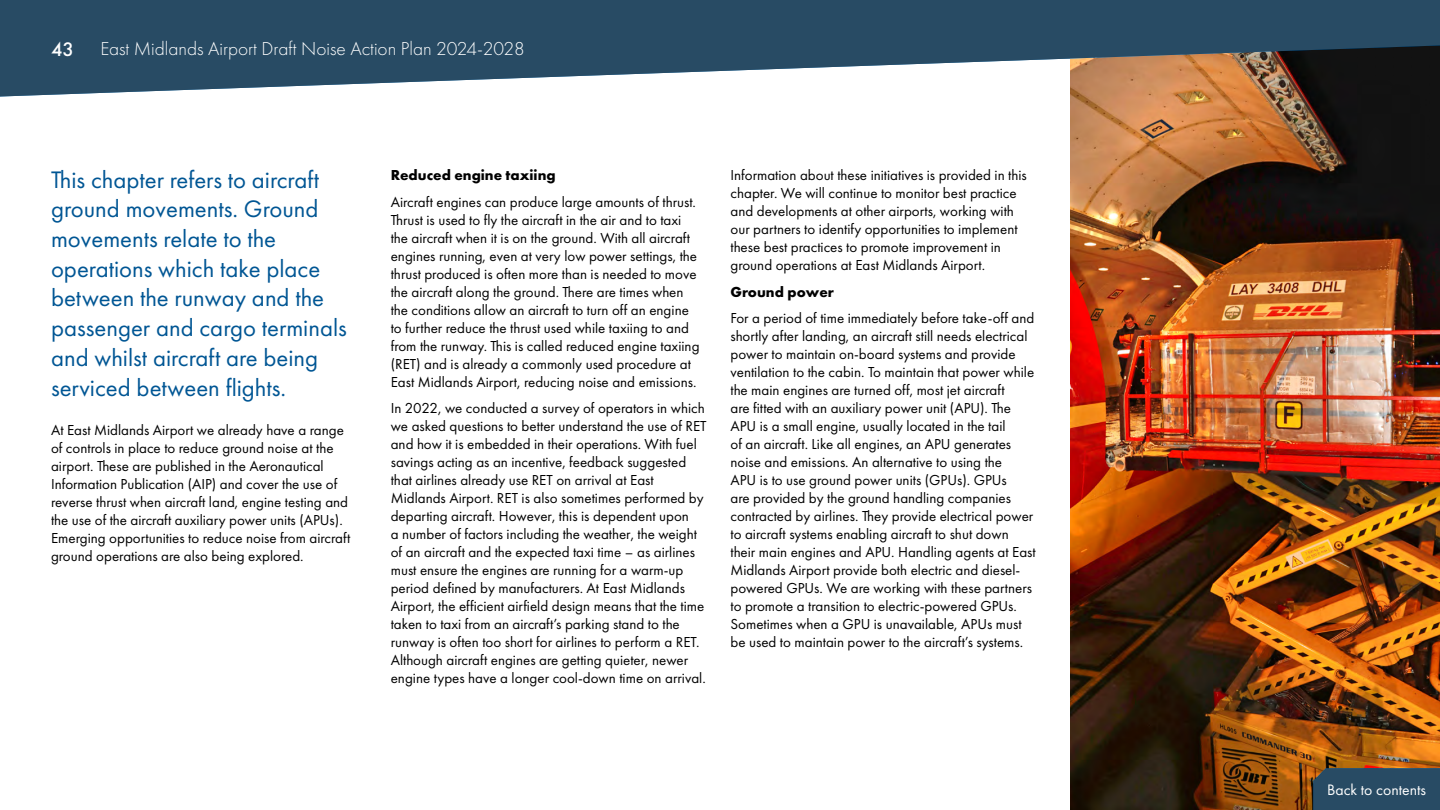
<style>
.page{position:relative;width:1440px;height:810px;background:#fff}
.page>*{position:absolute;margin:0;border:0;box-sizing:border-box;transform-origin:0 0}
.Intro{font:24.75px/29.7px "Futura PT";color:#005694}
.t1{font:500 20.33px "Futura PT";color:#fff}
.t2{font:300 19.42px "Futura PT";color:#fff}
.t3{font:15.75px "Futura PT";color:#fefefe}
.Body{font:15px/18px "Futura PT";color:#000}
.Header_4{font:700 15px "Futura PT";color:#000}
</style>
<div class="page">
<img style="left:1070px;top:97px;width:370px;height:713px">
<svg style="left:0;top:0;width:1440px;height:97px;background:#506675"></svg>
<div style="left:1313px;top:768px;width:127px;height:42px;background:#284b64"></div>
<h2 class="t1" style="left:51px;top:37px;width:25px">43</h2>
<p class="t2" style="left:100px;top:37px;width:426px">East Midlands Airport Draft Noise Action Plan 2024-2028</p>
<p class="Intro" style="left:51px;top:164px;width:297px">This chapter refers to aircraft ground movements. Ground movements relate to the operations which take place between the runway and the passenger and cargo terminals and whilst aircraft are being serviced between flights.</p>
<p class="Body" style="left:51px;top:421px;width:301px">At East Midlands Airport we already have a range of controls in place to reduce ground noise at the airport. These are published in the Aeronautical Information Publication (AIP) and cover the use of reverse thrust when aircraft land, engine testing and the use of the aircraft auxiliary power units (APUs).<br>Emerging opportunities to reduce noise from aircraft ground operations are also being explored.</p>
<h3 class="Header_4" style="left:391px;top:166px;width:166px">Reduced engine taxiing</h3>
<p class="Body" style="left:391px;top:193px;width:310px">Aircraft engines can produce large amounts of thrust.<br>Thrust is used to fly the aircraft in the air and to taxi the aircraft when it is on the ground. With all aircraft engines running, even at very low power settings, the thrust produced is often more than is needed to move the aircraft along the ground. There are times when the conditions allow an aircraft to turn off an engine to further reduce the thrust used while taxiing to and from the runway. This is called reduced engine taxiing (RET) and is already a commonly used procedure at East Midlands Airport, reducing noise and emissions.</p>
<p class="Body" style="left:391px;top:399px;width:317px">In 2022, we conducted a survey of operators in which we asked questions to better understand the use of RET and how it is embedded in their operations. With fuel savings acting as an incentive, feedback suggested that airlines already use RET on arrival at East Midlands Airport. RET is also sometimes performed by departing aircraft. However, this is dependent upon<br>a number of factors including the weather, the weight of an aircraft and the expected taxi time – as airlines must ensure the engines are running for a warm-up period defined by manufacturers. At East Midlands Airport, the efficient airfield design means that the time taken to taxi from an aircraft’s parking stand to the runway is often too short for airlines to perform a RET.<br>Although aircraft engines are getting quieter, newer engine types have a longer cool-down time on arrival.</p>
<p class="Body" style="left:730px;top:166px;width:298px">Information about these initiatives is provided in this chapter. We will continue to monitor best practice and developments at other airports, working with our partners to identify opportunities to implement these best practices to promote improvement in ground operations at East Midlands Airport.</p>
<h4 class="Header_4" style="left:730px;top:282px;width:105px">Ground power</h4>
<p class="Body" style="left:730px;top:309px;width:307px">For a period of time immediately before take-off and shortly after landing, an aircraft still needs electrical power to maintain on-board systems and provide ventilation to the cabin. To maintain that power while the main engines are turned off, most jet aircraft<br>are fitted with an auxiliary power unit (APU). The APU is a small engine, usually located in the tail<br>of an aircraft. Like all engines, an APU generates noise and emissions. An alternative to using the<br>APU is to use ground power units (GPUs). GPUs<br>are provided by the ground handling companies contracted by airlines. They provide electrical power to aircraft systems enabling aircraft to shut down their main engines and APU. Handling agents at East Midlands Airport provide both electric and diesel&shy;powered GPUs. We are working with these partners to promote a transition to electric-powered GPUs.<br>Sometimes when a GPU is unavailable, APUs must be used to maintain power to the aircraft’s systems.</p>
<p class="t3" style="left:1327px;top:781px;width:100px">Back to contents</p>
</div>
